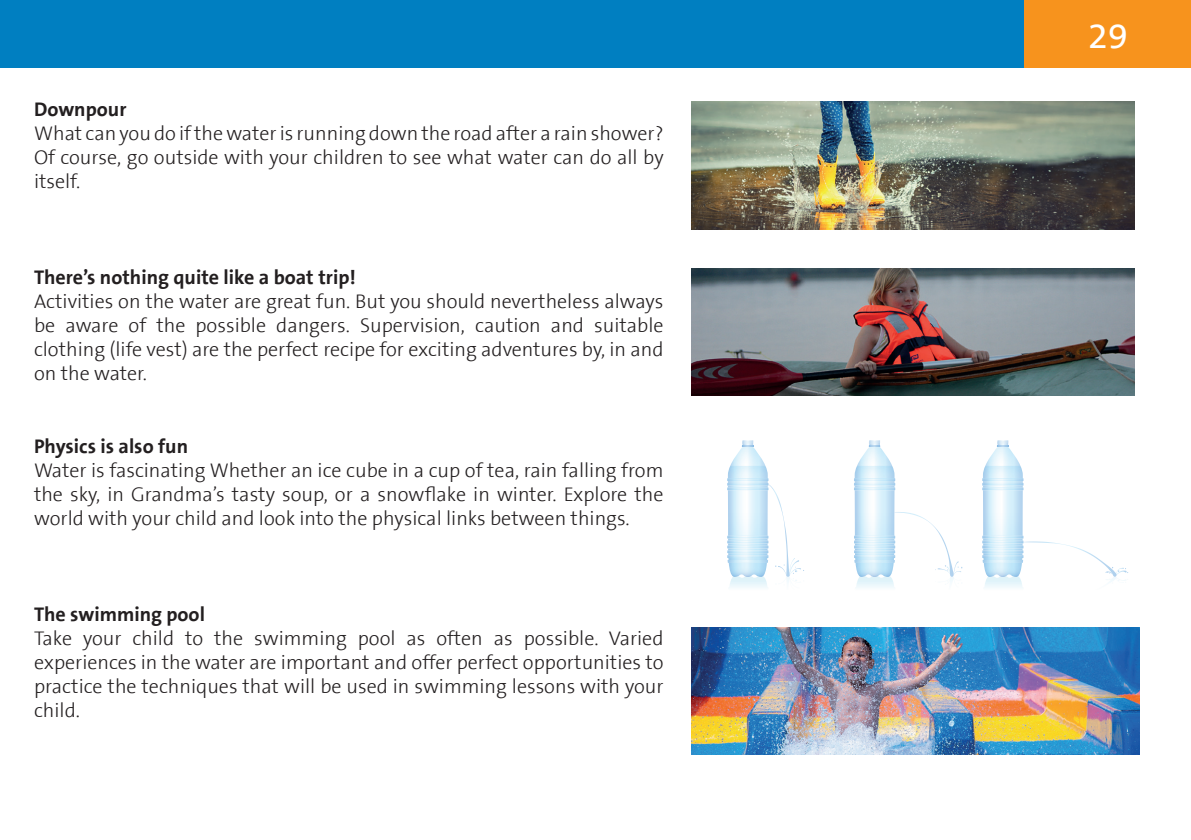
<style>
.page{position:relative;width:1191px;height:840px;background:#fff}
.page>*{position:absolute;margin:0;border:0;box-sizing:border-box;transform-origin:0 0}
.t1{font:36px "The Sans B5 Plain";color:#fff}
.t2{font:300 20px/24px "The Sans B3";color:#231f20;text-align:justify}
.t3{font:700 20px "The Sans B7";color:#231f20}
</style>
<div class="page">
<img style="left:692px;top:102px;width:442px;height:127px">
<svg style="left:982px;top:440px;width:146px;height:148px"></svg>
<svg style="left:854px;top:440px;width:108px;height:148px"></svg>
<svg style="left:727px;top:440px;width:77px;height:148px"></svg>
<img style="left:692px;top:627px;width:448px;height:127px">
<img style="left:692px;top:268px;width:442px;height:127px">
<div style="left:1020px;top:0;width:171px;height:68px;background:#f7931d"></div>
<div style="left:0;top:0;width:1023px;height:68px;background:#007fc1"></div>
<p class="t3" style="left:34px;top:99px;width:94px">Downpour</p>
<p class="t2" style="left:34px;top:122px;width:631px">What can you do if the water is running down the road after a rain shower?<br>Of course, go outside with your children to see what water can do all by itself.</p>
<p class="t3" style="left:34px;top:267px;width:323px">There’s nothing quite like a boat trip!</p>
<p class="t2" style="left:34px;top:290px;width:631px">Activities on the water are great fun. But you should nevertheless always be aware of the possible dangers. Supervision, caution and suitable clothing (life vest) are the perfect recipe for exciting adventures by, in and on the water.</p>
<p class="t3" style="left:34px;top:435px;width:156px">Physics is also fun</p>
<p class="t2" style="left:34px;top:458px;width:631px">Water is fascinating Whether an ice cube in a cup of tea, rain falling from the sky, in Grandma’s tasty soup, or a snowflake in winter. Explore the world with your child and look into the physical links between things.</p>
<p class="t3" style="left:34px;top:603px;width:172px">The swimming pool</p>
<p class="t2" style="left:34px;top:626px;width:631px">Take your child to the swimming pool as often as possible. Varied experiences in the water are important and offer perfect opportunities to practice the techniques that will be used in swimming lessons with your child.</p>
<h1 class="t1" style="left:1088px;top:17px;width:41px">29</h1>
</div>
